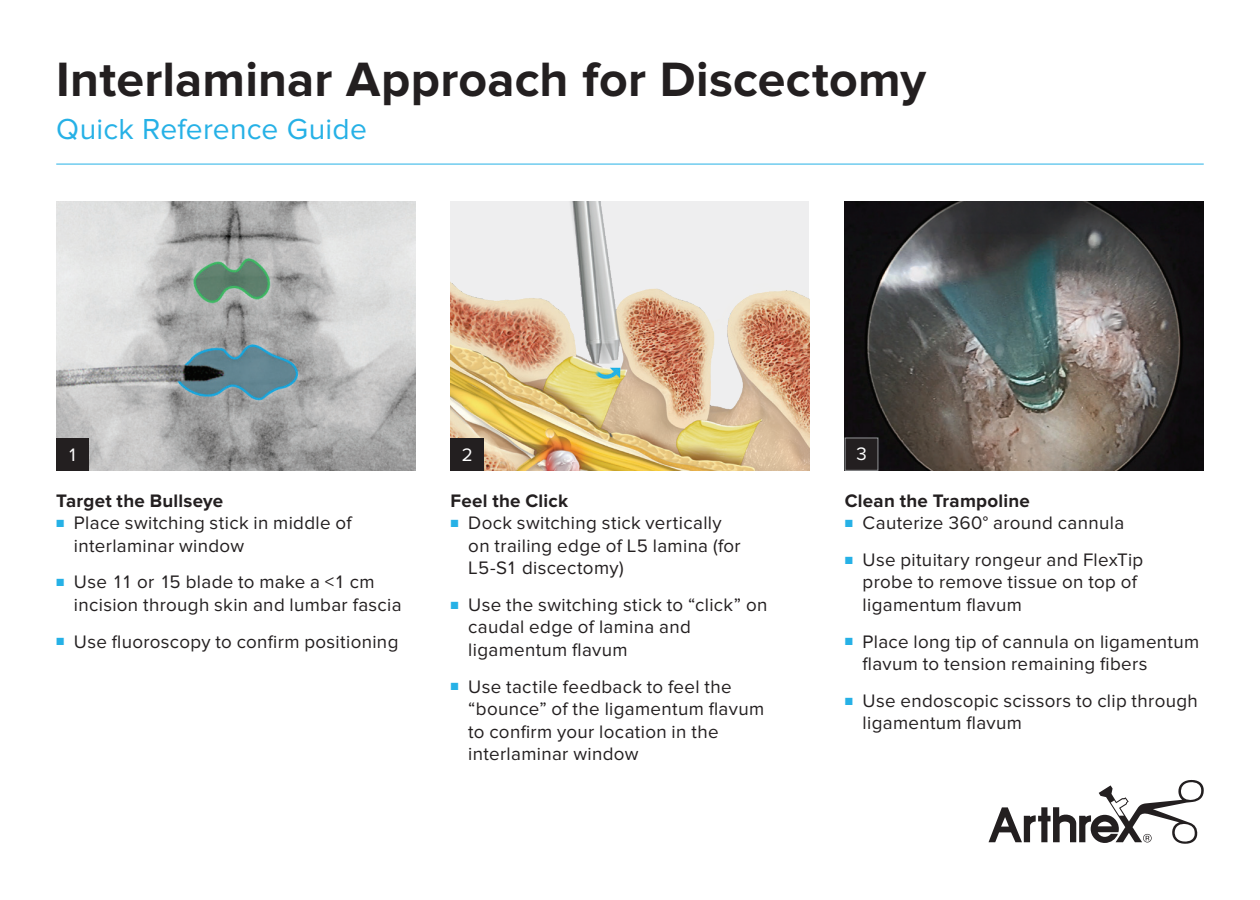
<style>
.page{position:relative;width:1260px;height:900px;background:#fff}
.page>*{position:absolute;margin:0;border:0;box-sizing:border-box;transform-origin:0 0}
.t1{font:700 50px "Proxima Nova";letter-spacing:.005em;color:#231f20}
.t2{font:30px "Proxima Nova";letter-spacing:.01em;color:#26b1e6}
.t3{font:18.75px/22.5px "Proxima Nova";letter-spacing:.02em;color:#231f20}
.t4{font:700 18.75px "Proxima Nova";letter-spacing:.015em;color:#231f20}
.t5{font:18.75px "Proxima Nova";color:#fff}
.s1{font-size:12.5px;color:#26b1e6}
</style>
<div class="page">
<img style="left:56px;top:201px;width:359px;height:270px">
<img style="left:451px;top:201px;width:358px;height:270px">
<img style="left:845px;top:201px;width:359px;height:270px">
<div style="left:56px;top:438px;width:33px;height:33px;background:#231f20"></div>
<div style="left:845px;top:438px;width:33px;height:32px;background:#231f20"></div>
<div style="left:845px;top:438px;width:33px;height:33px;border:1px solid #939598"></div>
<div style="left:451px;top:438px;width:33px;height:33px;background:#231f20"></div>
<hr style="left:56px;top:164px;width:1148px;height:1px;background:#26b1e6">
<svg style="left:989px;top:780px;width:215px;height:64px"></svg>
<h1 class="t1" style="left:56px;top:50px;width:872px">Interlaminar Approach for Discectomy</h1>
<h2 class="t2" style="left:56px;top:112px;width:312px">Quick Reference Guide</h2>
<p class="t5" style="left:67px;top:444px;width:13px">1</p>
<p class="t5" style="left:462px;top:444px;width:13px">2</p>
<p class="t5" style="left:856px;top:443px;width:13px">3</p>
<p class="t4" style="left:56px;top:490px;width:168px">Target the Bullseye</p>
<p class="t3" style="left:74px;top:512px;width:279px;text-indent:-18px"><span class="s1">■</span> Place switching stick in middle of interlaminar window</p>
<p class="t3" style="left:74px;top:571px;width:329px;text-indent:-18px"><span class="s1">■</span> Use 11 or 15 blade to make a &lt;1 cm incision through skin and lumbar fascia</p>
<p class="t3" style="left:56px;top:630px;width:344px"><span class="s1">■</span> Use fluoroscopy to confirm positioning</p>
<p class="t4" style="left:451px;top:490px;width:119px">Feel the Click</p>
<p class="t3" style="left:468px;top:512px;width:274px;text-indent:-18px"><span class="s1">■</span> Dock switching stick vertically on trailing edge of L5 lamina (for<br>L5-S1 discectomy)</p>
<p class="t3" style="left:468px;top:594px;width:301px;text-indent:-18px"><span class="s1">■</span> Use the switching stick to “click” on caudal edge of lamina and ligamentum flavum</p>
<p class="t3" style="left:468px;top:675px;width:297px;text-indent:-18px"><span class="s1">■</span> Use tactile feedback to feel the “bounce” of the ligamentum flavum to confirm your location in the interlaminar window</p>
<p class="t4" style="left:845px;top:490px;width:187px">Clean the Trampoline</p>
<p class="t3" style="left:845px;top:512px;width:281px"><span class="s1">■</span> Cauterize 360° around cannula</p>
<p class="t3" style="left:863px;top:549px;width:282px;text-indent:-18px"><span class="s1">■</span> Use pituitary rongeur and FlexTip probe to remove tissue on top of ligamentum flavum</p>
<p class="t3" style="left:863px;top:630px;width:338px;text-indent:-18px"><span class="s1">■</span> Place long tip of cannula on ligamentum flavum to tension remaining fibers</p>
<p class="t3" style="left:863px;top:690px;width:337px;text-indent:-18px"><span class="s1">■</span> Use endoscopic scissors to clip through ligamentum flavum</p>
</div>
